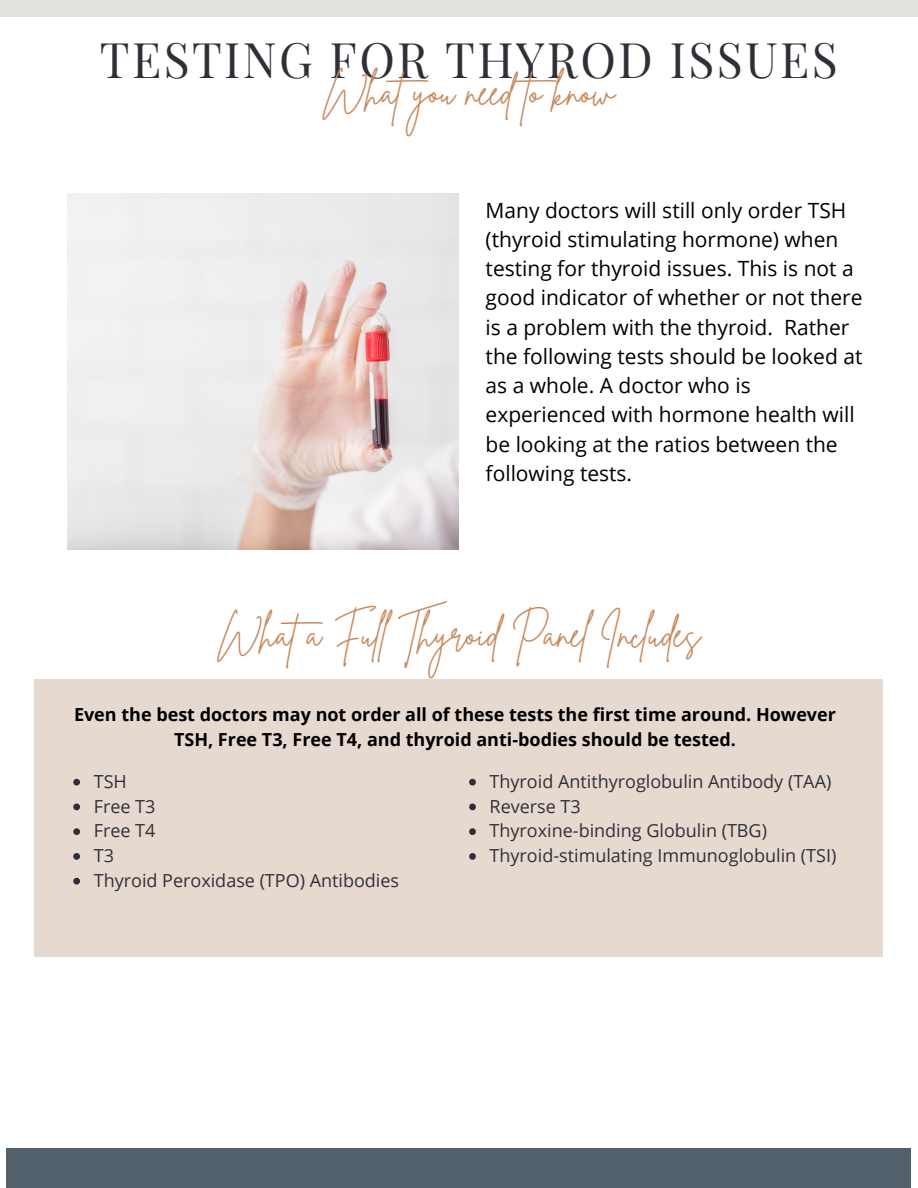
<style>
.page{position:relative;width:918px;height:1188px;background:#fff}
.page>*{position:absolute;margin:0;border:0;box-sizing:border-box;transform-origin:0 0}
.t1{font:48px "Playfair Display";letter-spacing:.05em;color:#2f3037}
.t2{font:37.5px "Brittany Signature";color:#c78a5d}
.t3{font:21px/29.2px "Open Sans";color:#000}
.t4{font:18px "Open Sans";color:#2f3037}
.t5{font:700 18px/24.8px "Open Sans";color:#000;text-align:center}
</style>
<div class="page">
<div style="left:7px;top:1148px;width:904px;height:39px;background:#51606b"></div>
<div style="left:0;top:0;width:918px;height:17px;background:#e3e2dd"></div>
<div style="left:35px;top:680px;width:848px;height:277px;background:#e6d9cf"></div>
<img style="left:67px;top:193px;width:392px;height:357px">
<svg style="left:73px;top:779px;width:7px;height:7px"></svg>
<svg style="left:73px;top:804px;width:7px;height:6px"></svg>
<svg style="left:73px;top:828px;width:7px;height:7px"></svg>
<svg style="left:73px;top:853px;width:7px;height:7px"></svg>
<svg style="left:73px;top:878px;width:7px;height:7px"></svg>
<svg style="left:469px;top:779px;width:7px;height:7px"></svg>
<svg style="left:469px;top:804px;width:7px;height:6px"></svg>
<svg style="left:469px;top:828px;width:7px;height:7px"></svg>
<svg style="left:469px;top:853px;width:7px;height:7px"></svg>
<p class="t1" style="left:100px;top:26px;width:739px">TESTING FOR THYROD ISSUES</p>
<p class="t2" style="left:323px;top:67px;width:293px">Whatyou need to know</p>
<p class="t3" style="left:486px;top:195px;width:378px">Many doctors will still only order TSH (thyroid stimulating hormone) when testing for thyroid issues. This is not a good indicator of whether or not there is a problem with the thyroid. Rather the following tests should be looked at as a whole. A doctor who is experienced with hormone health will be looking at the ratios between the following tests.</p>
<p class="t2" style="left:218px;top:610px;width:484px">Whata Full Thyroid Panel Includes</p>
<p class="t5" style="left:74px;top:702px;width:763px">Even the best doctors may not order all of these tests the first time around. However<br>TSH, Free T3, Free T4, and thyroid anti-bodies should be tested.</p>
<p class="t4" style="left:94px;top:769px;width:35px">TSH</p>
<p class="t4" style="left:94px;top:793px;width:63px">Free T3</p>
<p class="t4" style="left:94px;top:818px;width:63px">Free T4</p>
<p class="t4" style="left:94px;top:843px;width:22px">T3</p>
<p class="t4" style="left:94px;top:868px;width:307px">Thyroid Peroxidase (TPO) Antibodies</p>
<p class="t4" style="left:490px;top:769px;width:343px">Thyroid Antithyroglobulin Antibody (TAA)</p>
<p class="t4" style="left:490px;top:793px;width:93px">Reverse T3</p>
<p class="t4" style="left:490px;top:818px;width:279px">Thyroxine-binding Globulin (TBG)</p>
<p class="t4" style="left:490px;top:843px;width:348px">Thyroid-stimulating Immunoglobulin (TSI)</p>
</div>
